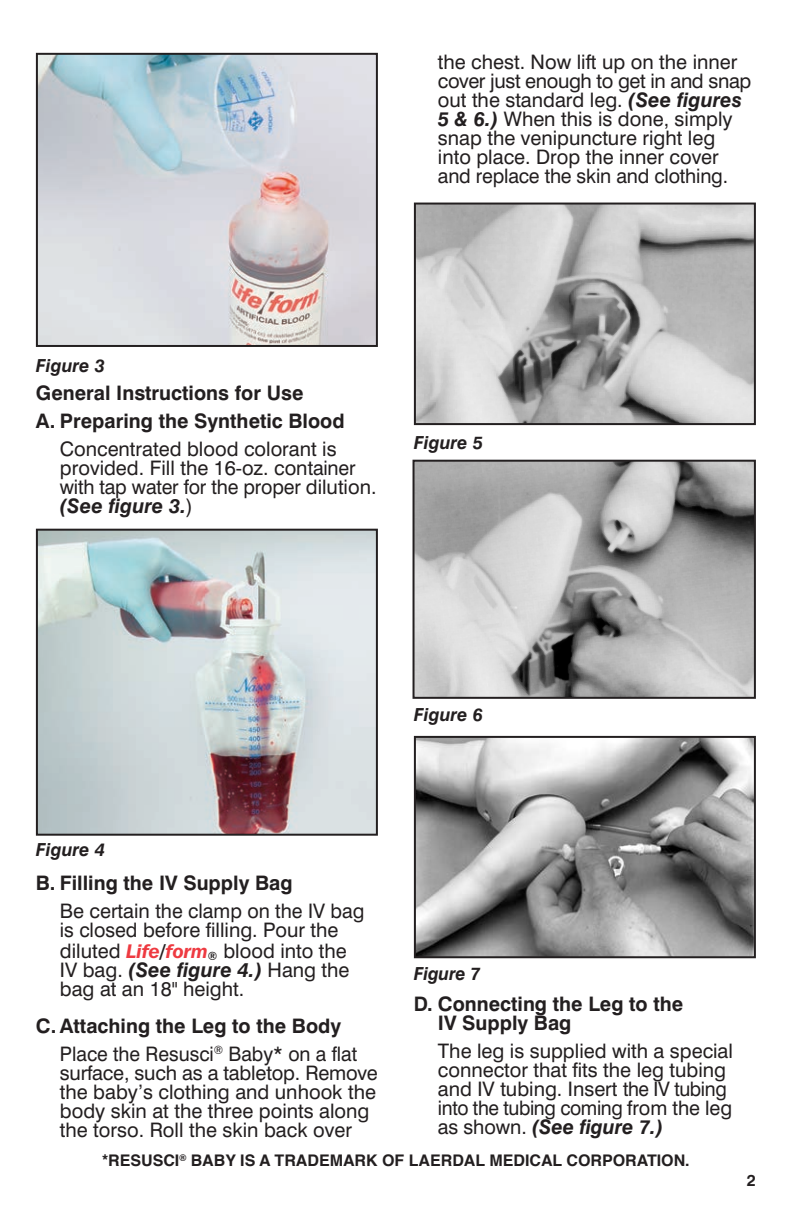
<style>
.page{position:relative;width:792px;height:1224px;background:#fff}
.page>*{position:absolute;margin:0;border:0;box-sizing:border-box;transform-origin:0 0}
.t1{font:20px/19px "Swiss 721 BT";color:#231f20}
.t2{font:700 20px/28px "Swiss 721 BT";color:#231f20}
.t3{font:italic 700 18px "Swiss 721 BT";color:#231f20}
.t4{font:700 16px "Helvetica";color:#231f20}
.t5{font:700 16px "Swiss 721 BT";color:#231f20}
.s1{font-weight:700;font-style:italic}
.s2{font-family:"Franklin Gothic IT Cby BT";font-weight:600;font-style:italic;font-size:19.6px;color:#ee3a41}
.s3{font-family:"Franklin Gothic IT Cby BT";font-weight:600;font-style:italic;font-size:19.6px}
.s4{font-family:"Franklin Gothic IT Cby BT";font-weight:600;font-style:italic;font-size:11.4px}
.s5{font-weight:700}
</style>
<div class="page">
<img style="left:39px;top:532px;width:336px;height:301px">
<div style="left:36px;top:529px;width:342px;height:307px;border:2px solid #231f20"></div>
<img style="left:416px;top:463px;width:337px;height:233px">
<div style="left:413px;top:460px;width:343px;height:239px;border:2px solid #231f20"></div>
<img style="left:417px;top:206px;width:336px;height:216px">
<div style="left:414px;top:203px;width:342px;height:222px;border:2px solid #231f20"></div>
<img style="left:417px;top:739px;width:336px;height:216px">
<div style="left:414px;top:736px;width:342px;height:222px;border:2px solid #231f20"></div>
<img style="left:39px;top:56px;width:336px;height:288px">
<div style="left:36px;top:53px;width:342px;height:294px;border:2px solid #231f20"></div>
<p class="t1" style="left:438px;top:52px;width:315px">the chest. Now lift up on the inner cover just enough to get in and snap out the standard leg. <span class="s1">(See figures<br>5 &amp; 6.)</span> When this is done, simply snap the venipuncture right leg into place. Drop the inner cover and replace the skin and clothing.</p>
<p class="t3" style="left:36px;top:355px;width:71px">Figure 3</p>
<p class="t2" style="left:36px;top:379px;width:310px">General Instructions for Use<br>A. Preparing the Synthetic Blood</p>
<p class="t1" style="left:60px;top:439px;width:318px">Concentrated blood colorant is provided. Fill the 16-oz. container with tap water for the proper dilution. <span class="s1">(See figure 3.</span>)</p>
<p class="t3" style="left:414px;top:432px;width:71px">Figure 5</p>
<p class="t3" style="left:414px;top:703px;width:71px">Figure 6</p>
<p class="t3" style="left:36px;top:839px;width:71px">Figure 4</p>
<p class="t2" style="left:36px;top:869px;width:258px">B. Filling the IV Supply Bag</p>
<p class="t1" style="left:60px;top:901px;width:306px">Be certain the clamp on the IV bag is closed before filling. Pour the</p>
<p class="t1" style="left:60px;top:941px;width:291px">diluted <span class="s2">Life</span><span class="s3">/</span><span class="s2">form</span><span class="s4">®</span> blood into the<br>IV bag. <span class="s1">(See figure 4.)</span> Hang the bag at an 18" height.</p>
<p class="t1" style="left:60px;top:1011px;width:299px;line-height:28px;text-indent:-24px"><span class="s5">C. Attaching the Leg to the Body<br></span>Place the Resusci<sup>®</sup> Baby* on a flat</p>
<p class="t1" style="left:60px;top:1063px;width:319px">surface, such as a tabletop. Remove the baby’s clothing and unhook the body skin at the three points along the torso. Roll the skin back over</p>
<p class="t3" style="left:414px;top:963px;width:68px">Figure 7</p>
<p class="t2" style="left:438px;top:994px;width:247px;line-height:19px;text-indent:-24px">D. Connecting the Leg to the<br>IV Supply Bag</p>
<p class="t1" style="left:438px;top:1041px;width:297px">The leg is supplied with a special connector that fits the leg tubing and IV tubing. Insert the IV tubing into the tubing coming from the leg as shown. <span class="s1">(See figure 7.)</span></p>
<p class="t4" style="left:102px;top:1147px;width:589px">*RESUSCI<sup>®</sup> BABY IS A TRADEMARK OF LAERDAL MEDICAL CORPORATION.</p>
<p class="t5" style="left:747px;top:1171px;width:11px">2</p>
</div>
